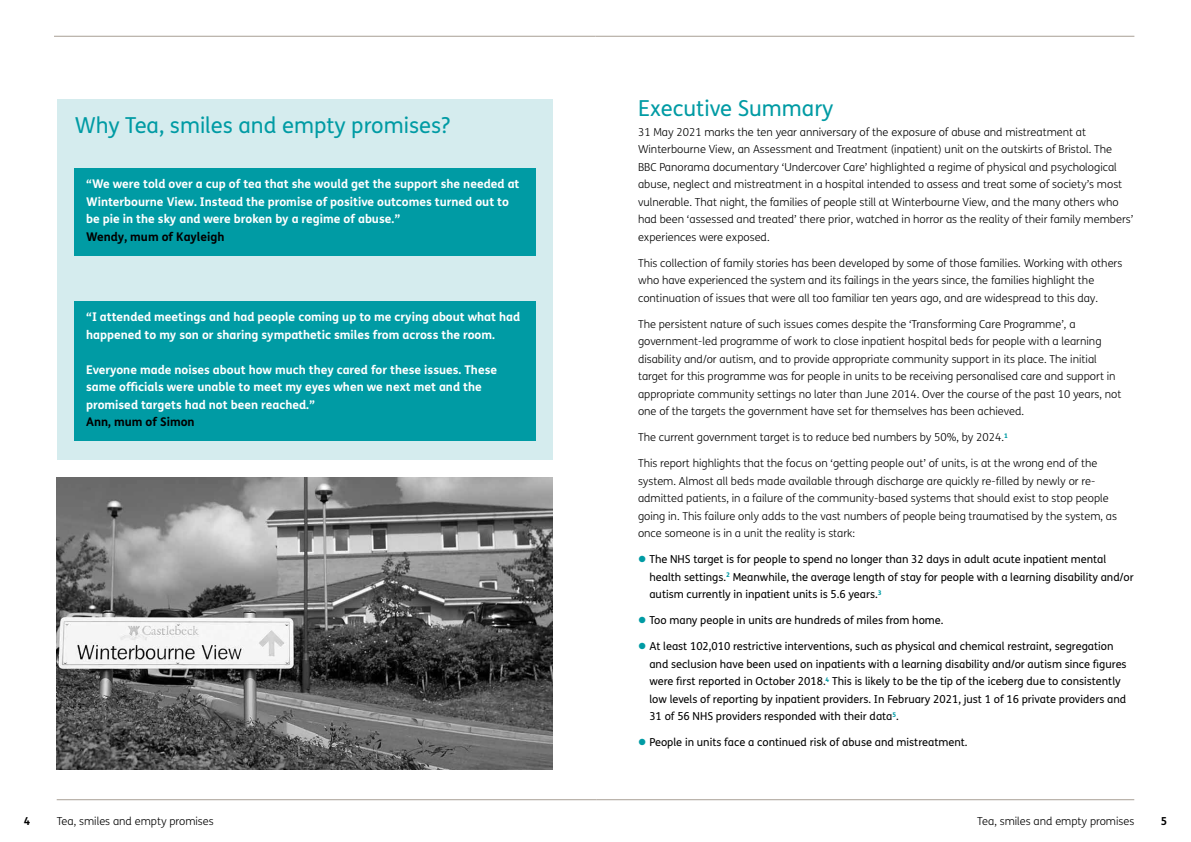
<style>
.page{position:relative;width:1191px;height:842px;background:#fff}
.page>*{position:absolute;margin:0;border:0;box-sizing:border-box;transform-origin:0 0}
.t1{font:22px "FS Mencap";color:#009ba4}
.t2{font:700 12px/17.5px "FS Mencap";color:#fff}
.t3{font:700 12px "FS Mencap";color:#000}
.t4{font:300 11px/17.5px "FS Mencap";color:#000}
.t5{font:11px/17.5px "FS Mencap";color:#000}
.t6{font:700 11px "FS Mencap";color:#000}
.s1{color:#009ba4}
</style>
<div class="page">
<hr style="left:54px;top:36px;width:541px;height:1px;background:#a89f95">
<hr style="left:595px;top:36px;width:539px;height:1px;background:#a89f95">
<hr style="left:57px;top:799px;width:539px;height:1px;background:#a89f95">
<hr style="left:596px;top:799px;width:538px;height:1px;background:#a89f95">
<img style="left:57px;top:477px;width:495px;height:292px">
<div style="left:58px;top:99px;width:495px;height:360px;background:#d5ecee"></div>
<div style="left:75px;top:168px;width:461px;height:87px;background:#009ba4"></div>
<div style="left:75px;top:301px;width:461px;height:140px;background:#009ba4"></div>
<h1 class="t1" style="left:75px;top:112px;width:377px">Why Tea, smiles and empty promises?</h1>
<p class="t2" style="left:86px;top:175px;width:435px">“We were told over a cup of tea that she would get the support she needed at<br>Winterbourne View. Instead the promise of positive outcomes turned out to be pie in the sky and were broken by a regime of abuse.”</p>
<p class="t3" style="left:86px;top:229px;width:140px">Wendy, mum of Kayleigh</p>
<p class="t2" style="left:86px;top:308px;width:435px">“I attended meetings and had people coming up to me crying about what had happened to my son or sharing sympathetic smiles from across the room.</p>
<p class="t2" style="left:86px;top:361px;width:412px">Everyone made noises about how much they cared for these issues. These same officials were unable to meet my eyes when we next met and the promised targets had not been reached.”</p>
<p class="t3" style="left:86px;top:414px;width:110px">Ann, mum of Simon</p>
<h1 class="t1" style="left:638px;top:95px;width:197px">Executive Summary</h1>
<p class="t4" style="left:638px;top:124px;width:497px">31 May 2021 marks the ten year anniversary of the exposure of abuse and mistreatment at Winterbourne View, an Assessment and Treatment (inpatient) unit on the outskirts of Bristol. The BBC Panorama documentary ‘Undercover Care’ highlighted a regime of physical and psychological abuse, neglect and mistreatment in a hospital intended to assess and treat some of society’s most vulnerable. That night, the families of people still at Winterbourne View, and the many others who had been ‘assessed and treated’ there prior, watched in horror as the reality of their family members’ experiences were exposed.</p>
<p class="t4" style="left:638px;top:255px;width:486px">This collection of family stories has been developed by some of those families. Working with others who have experienced the system and its failings in the years since, the families highlight the continuation of issues that were all too familiar ten years ago, and are widespread to this day.</p>
<p class="t4" style="left:638px;top:316px;width:485px">The persistent nature of such issues comes despite the ‘Transforming Care Programme’, a government-led programme of work to close inpatient hospital beds for people with a learning disability and/or autism, and to provide appropriate community support in its place. The initial target for this programme was for people in units to be receiving personalised care and support in appropriate community settings no later than June 2014. Over the course of the past 10 years, not one of the targets the government have set for themselves has been achieved.</p>
<p class="t4" style="left:638px;top:429px;width:371px">The current government target is to reduce bed numbers by 50%, by 2024.<sup>1</sup></p>
<p class="t4" style="left:638px;top:455px;width:480px">This report highlights that the focus on ‘getting people out’ of units, is at the wrong end of the system. Almost all beds made available through discharge are quickly re-filled by newly or re&shy;admitted patients, in a failure of the community-based systems that should exist to stop people going in. This failure only adds to the vast numbers of people being traumatised by the system, as once someone is in a unit the reality is stark:</p>
<p class="t5" style="left:649px;top:551px;width:486px;text-indent:-11px"><span class="s1">●</span> The NHS target is for people to spend no longer than 32 days in adult acute inpatient mental health settings.<sup>2</sup> Meanwhile, the average length of stay for people with a learning disability and/or autism currently in inpatient units is 5.6 years.<sup>3</sup></p>
<p class="t5" style="left:638px;top:612px;width:307px"><span class="s1">●</span> Too many people in units are hundreds of miles from home.</p>
<p class="t5" style="left:649px;top:638px;width:479px;text-indent:-11px"><span class="s1">●</span> At least 102,010 restrictive interventions, such as physical and chemical restraint, segregation and seclusion have been used on inpatients with a learning disability and/or autism since figures were first reported in October 2018.<sup>4</sup> This is likely to be the tip of the iceberg due to consistently low levels of reporting by inpatient providers. In February 2021, just 1 of 16 private providers and 31 of 56 NHS providers responded with their data<sup>5</sup>.</p>
<p class="t5" style="left:638px;top:734px;width:331px"><span class="s1">●</span> People in units face a continued risk of abuse and mistreatment.</p>
<p class="t6" style="left:24px;top:814px;width:8px">4</p>
<p class="t4" style="left:57px;top:812px;width:159px">Tea, smiles and empty promises</p>
<p class="t4" style="left:977px;top:812px;width:159px">Tea, smiles and empty promises</p>
<p class="t6" style="left:1160px;top:814px;width:8px">5</p>
</div>
